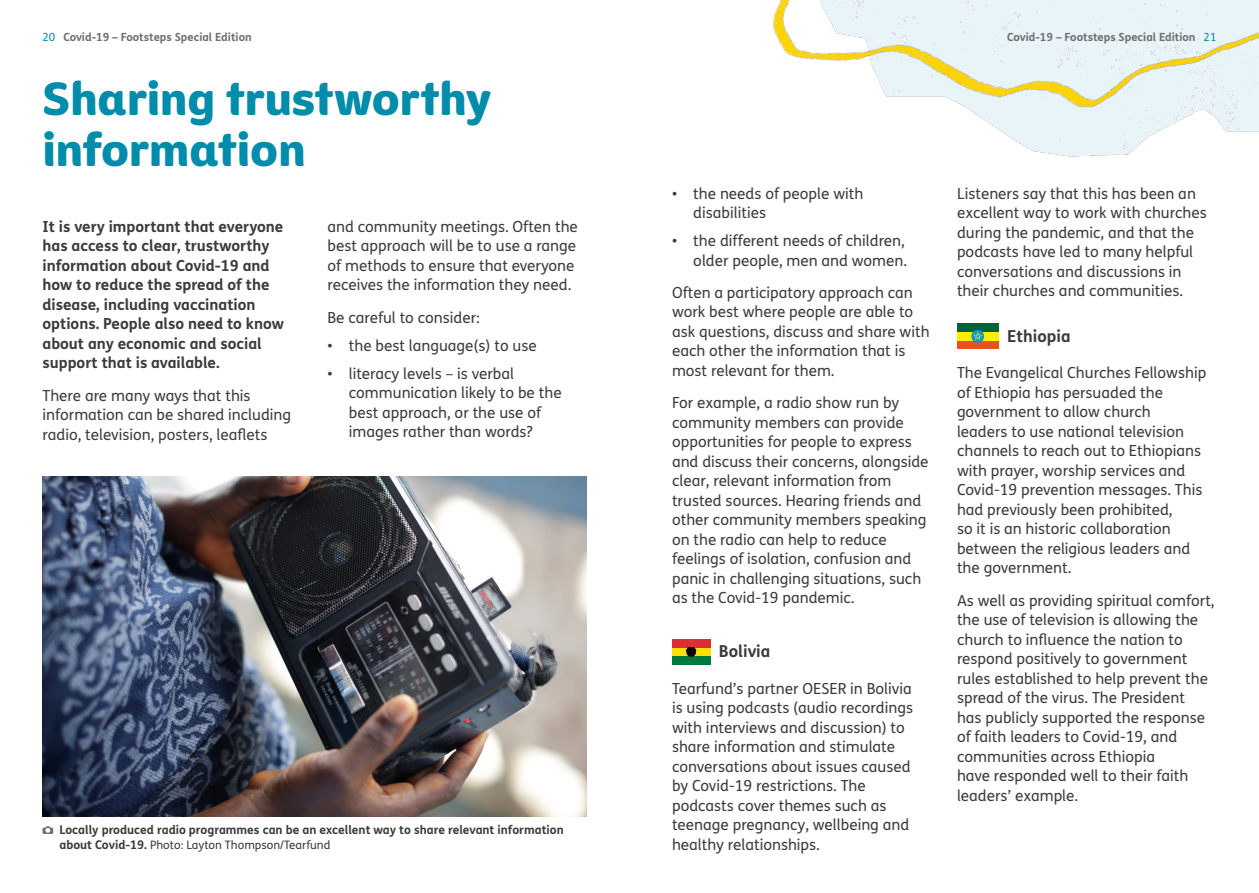
<style>
.page{position:relative;width:1259px;height:893px;background:#fff}
.page>*{position:absolute;margin:0;border:0;box-sizing:border-box;transform-origin:0 0}
.t1{font:45px/51px "Tearfund Sans";color:#008caa}
.t2{font:700 16.5px "FS Me";color:#3c3c3b}
.t3{font:15.3px/19.5px "FS Me";color:#3c3c3b}
.t4{font:700 15.3px/19.5px "FS Me";color:#3c3c3b}
.t5{font:700 12px "FS Me";color:#3c3c3b}
.t6{font:11.7px "FS Me";color:#3c3c3b}
.t7{font:700 11.25px "FS Me";color:#706f6f}
.s1{font-weight:400;color:#008caa}
.s2{font-weight:700;font-size:12px}
</style>
<div class="page">
<img style="left:43px;top:476px;width:544px;height:340px">
<svg style="left:42px;top:826px;width:11px;height:8px"></svg>
<img style="left:773px;top:0;width:486px;height:157px">
<div style="left:672px;top:648px;width:38px;height:8px;background:#ffe000"></div>
<div style="left:672px;top:639px;width:38px;height:9px;background:#dc2f34"></div>
<div style="left:672px;top:656px;width:38px;height:9px;background:#00793e"></div>
<svg style="left:686px;top:648px;width:10px;height:9px"></svg>
<div style="left:957px;top:324px;width:41px;height:8px;background:#00633a"></div>
<div style="left:957px;top:341px;width:41px;height:8px;background:#e9511d"></div>
<div style="left:957px;top:332px;width:41px;height:9px;background:#ffed00"></div>
<svg style="left:971px;top:330px;width:13px;height:13px"></svg>
<svg style="left:973px;top:331px;width:9px;height:10px"></svg>
<p class="t7" style="left:43px;top:29px;width:211px"><span class="s1">20</span> Covid-19 – Footsteps Special Edition</p>
<p class="t7" style="left:1007px;top:29px;width:211px">Covid-19 – Footsteps Special Edition <span class="s1">21</span></p>
<h1 class="t1" style="left:43px;top:68px;width:450px">Sharing trustworthy information</h1>
<p class="t4" style="left:43px;top:216px;width:243px">It is very important that everyone has access to clear, trustworthy information about Covid-19 and how to reduce the spread of the disease, including vaccination options. People also need to know about any economic and social support that is available.</p>
<p class="t3" style="left:43px;top:385px;width:250px">There are many ways that this information can be shared including radio, television, posters, leaflets</p>
<p class="t3" style="left:327px;top:216px;width:252px">and community meetings. Often the best approach will be to use a range of methods to ensure that everyone receives the information they need.</p>
<p class="t3" style="left:327px;top:307px;width:154px">Be careful to consider:</p>
<p class="t3" style="left:327px;top:335px;width:211px">• the best language(s) to use</p>
<p class="t3" style="left:349px;top:363px;width:214px;text-indent:-21px">• literacy levels – is verbal communication likely to be the best approach, or the use of images rather than words?</p>
<p class="t5" style="left:60px;top:820px;width:506px">Locally produced radio programmes can be an excellent way to share relevant information</p>
<p class="t6" style="left:60px;top:837px;width:272px"><span class="s2">about Covid-19.</span> Photo: Layton Thompson/Tearfund</p>
<p class="t3" style="left:693px;top:183px;width:172px;text-indent:-21px">• the needs of people with disabilities</p>
<p class="t3" style="left:672px;top:231px;width:237px;text-align:right">• the different needs of children, older people, men and women.</p>
<p class="t3" style="left:672px;top:282px;width:259px">Often a participatory approach can work best where people are able to ask questions, discuss and share with each other the information that is most relevant for them.</p>
<p class="t3" style="left:672px;top:393px;width:258px">For example, a radio show run by community members can provide opportunities for people to express and discuss their concerns, alongside clear, relevant information from trusted sources. Hearing friends and other community members speaking on the radio can help to reduce feelings of isolation, confusion and panic in challenging situations, such as the Covid-19 pandemic.</p>
<p class="t2" style="left:719px;top:639px;width:53px">Bolivia</p>
<p class="t3" style="left:672px;top:678px;width:242px">Tearfund’s partner OESER in Bolivia is using podcasts (audio recordings with interviews and discussion) to share information and stimulate conversations about issues caused by Covid-19 restrictions. The podcasts cover themes such as teenage pregnancy, wellbeing and healthy relationships.</p>
<p class="t3" style="left:957px;top:183px;width:251px">Listeners say that this has been an excellent way to work with churches during the pandemic, and that the podcasts have led to many helpful conversations and discussions in their churches and communities.</p>
<p class="t2" style="left:1007px;top:323px;width:65px">Ethiopia</p>
<p class="t3" style="left:957px;top:363px;width:251px">The Evangelical Churches Fellowship of Ethiopia has persuaded the government to allow church<br>leaders to use national television channels to reach out to Ethiopians with prayer, worship services and<br>Covid-19 prevention messages. This had previously been prohibited,<br>so it is an historic collaboration between the religious leaders and the government.</p>
<p class="t3" style="left:957px;top:590px;width:259px">As well as providing spiritual comfort, the use of television is allowing the church to influence the nation to respond positively to government rules established to help prevent the spread of the virus. The President<br>has publicly supported the response of faith leaders to Covid-19, and communities across Ethiopia<br>have responded well to their faith leaders’ example.</p>
</div>
